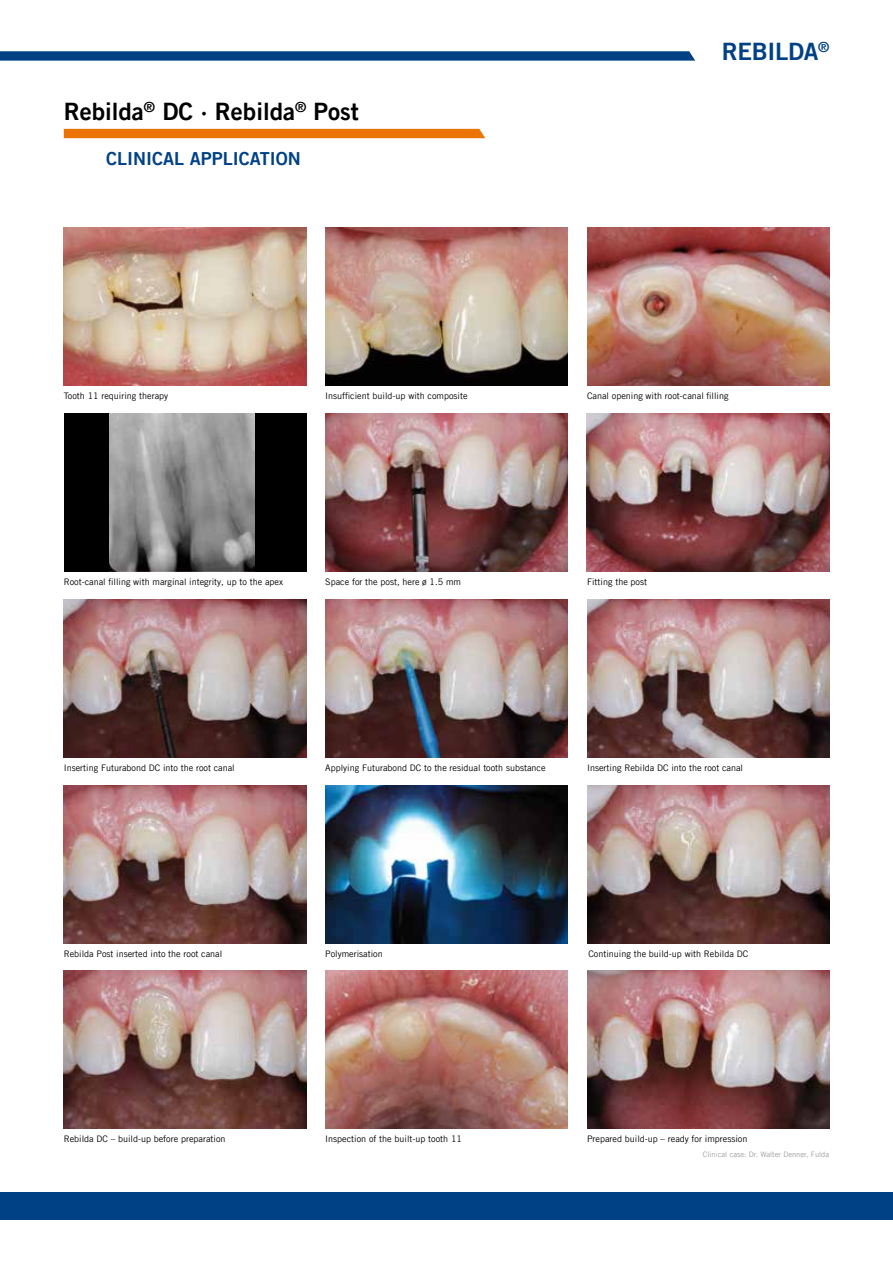
<style>
.page{position:relative;width:893px;height:1263px;background:#fff}
.page>*{position:absolute;margin:0;border:0;box-sizing:border-box;transform-origin:0 0}
.t1{font:24px "Trade Gothic LT Com Bd 2";color:#000}
.t2{font:24px "Trade Gothic LT Com Bd 2";letter-spacing:-.015em;color:#004185}
.t3{font:18px "Trade Gothic LT Com Bd 2";color:#004185}
.t4{font:9px "Trade Gothic LT Com";color:#000}
.t5{font:7.5px "Trade Gothic LT Com";color:#9c9e9f}
</style>
<div class="page">
<svg style="left:0;top:51px;width:695px;height:10px;background:#114d8d"></svg>
<div style="left:0;top:1192px;width:893px;height:28px;background:#004185"></div>
<div style="left:64px;top:129px;width:421px;height:9px;background:#ec7404"></div>
<img style="left:325px;top:228px;width:243px;height:158px">
<img style="left:64px;top:227px;width:242px;height:159px">
<img style="left:587px;top:227px;width:243px;height:159px">
<img style="left:325px;top:785px;width:243px;height:158px">
<img style="left:64px;top:785px;width:242px;height:158px">
<img style="left:587px;top:785px;width:243px;height:158px">
<img style="left:587px;top:413px;width:242px;height:158px">
<img style="left:325px;top:413px;width:243px;height:158px">
<div style="left:64px;top:413px;width:242px;height:158px;background:#000"></div>
<img style="left:109px;top:413px;width:145px;height:158px">
<img style="left:325px;top:599px;width:243px;height:158px">
<img style="left:64px;top:599px;width:242px;height:158px">
<img style="left:587px;top:599px;width:243px;height:158px">
<img style="left:325px;top:971px;width:243px;height:158px">
<img style="left:64px;top:971px;width:242px;height:158px">
<img style="left:587px;top:971px;width:243px;height:158px">
<h1 class="t1" style="left:64px;top:97px;width:297px">Rebilda<sup>®</sup> DC · Rebilda<sup>®</sup> Post</h1>
<h2 class="t3" style="left:106px;top:147px;width:196px">CLINICAL APPLICATION</h2>
<h1 class="t2" style="left:722px;top:37px;width:109px">REBILDA<sup>®</sup></h1>
<p class="t4" style="left:64px;top:390px;width:106px">Tooth 11 requiring therapy</p>
<p class="t4" style="left:325px;top:390px;width:144px">Insufficient build-up with composite</p>
<p class="t4" style="left:587px;top:390px;width:143px">Canal opening with root-canal filling</p>
<p class="t4" style="left:64px;top:576px;width:221px">Root-canal filling with marginal integrity, up to the apex</p>
<p class="t4" style="left:325px;top:576px;width:137px">Space for the post, here ø 1.5 mm</p>
<p class="t4" style="left:587px;top:576px;width:61px">Fitting the post</p>
<p class="t4" style="left:64px;top:762px;width:172px">Inserting Futurabond DC into the root canal</p>
<p class="t4" style="left:325px;top:762px;width:222px">Applying Futurabond DC to the residual tooth substance</p>
<p class="t4" style="left:587px;top:762px;width:157px">Inserting Rebilda DC into the root canal</p>
<p class="t4" style="left:64px;top:948px;width:160px">Rebilda Post inserted into the root canal</p>
<p class="t4" style="left:325px;top:948px;width:59px">Polymerisation</p>
<p class="t4" style="left:588px;top:948px;width:161px">Continuing the build-up with Rebilda DC</p>
<p class="t4" style="left:64px;top:1134px;width:163px">Rebilda DC – build-up before preparation</p>
<p class="t4" style="left:325px;top:1134px;width:138px">Inspection of the built-up tooth 11</p>
<p class="t4" style="left:587px;top:1134px;width:162px">Prepared build-up – ready for impression</p>
<p class="t5" style="left:703px;top:1150px;width:128px">Clinical case: Dr. Walter Denner, Fulda</p>
</div>
